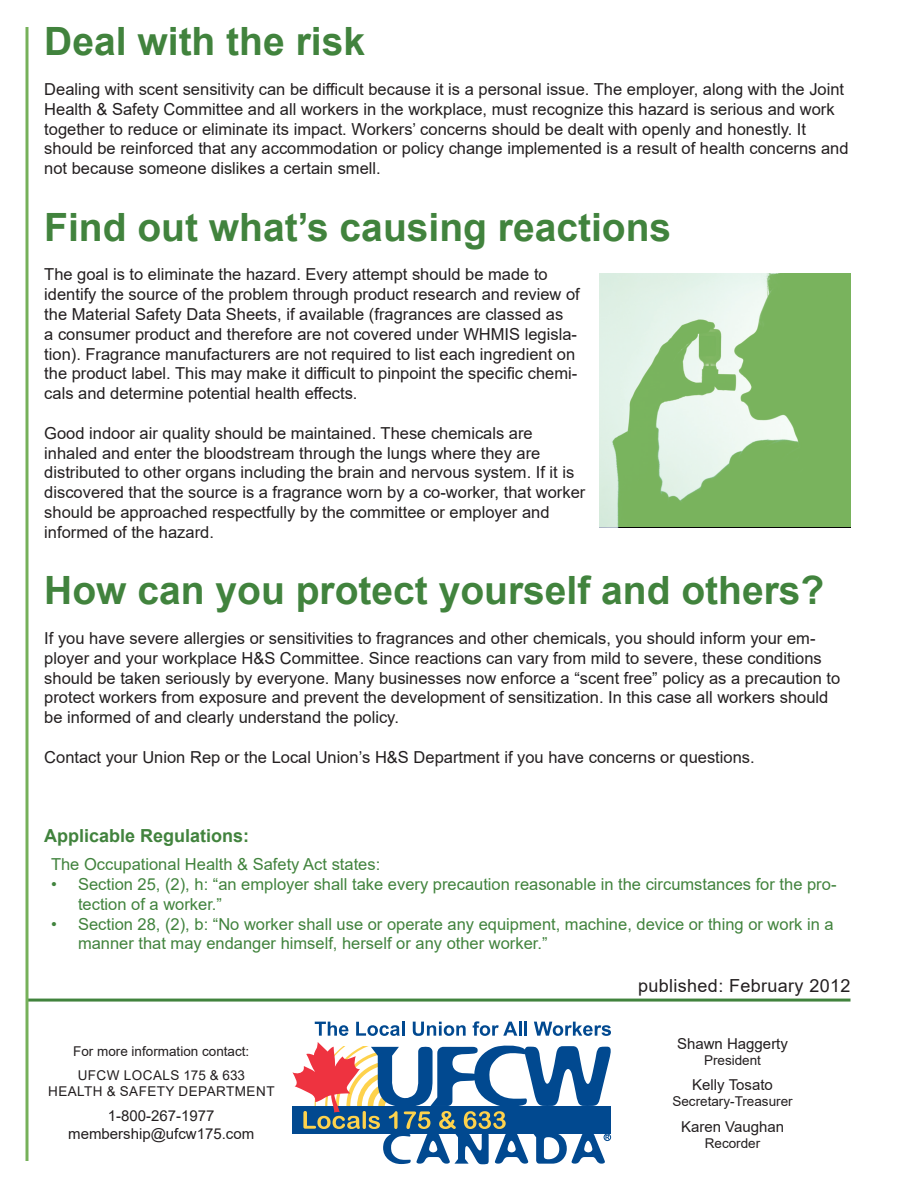
<style>
.page{position:relative;width:918px;height:1188px;background:#fff}
.page>*{position:absolute;margin:0;border:0;box-sizing:border-box;transform-origin:0 0}
.t1{font:700 39px "Arial";color:#41833d}
.t2{font:700 18px "Arial";color:#41833d}
.t3{font:18px "Arial";letter-spacing:.02em;color:#231f20}
.t4{font:16.5px/19.8px "Arial";color:#231f20}
.t5{font:16.5px/19.8px "Arial";color:#41833d}
.t6{font:15px/18px "Arial";color:#231f20;text-align:center}
.t7{font:13.5px/23.7px "Arial";color:#231f20;text-align:center}
.t8{font:13.5px "Arial";letter-spacing:.035em;color:#231f20}
</style>
<div class="page">
<hr style="left:27px;top:999px;width:823px;height:3px;background:#41833d">
<img style="left:599px;top:274px;width:251px;height:253px">
<hr style="left:26px;top:27px;width:2px;height:1134px;background:#76b15a">
<svg style="left:292px;top:1042px;width:319px;height:122px"></svg>
<svg style="left:315px;top:1022px;width:33px;height:14px"></svg>
<svg style="left:356px;top:1022px;width:44px;height:14px"></svg>
<hr style="left:402px;top:1022px;width:3px;height:14px;background:#014990">
<svg style="left:413px;top:1022px;width:53px;height:14px"></svg>
<svg style="left:473px;top:1021px;width:44px;height:15px"></svg>
<hr style="left:519px;top:1022px;width:3px;height:14px;background:#014990">
<hr style="left:524px;top:1022px;width:3px;height:14px;background:#014990">
<svg style="left:534px;top:1022px;width:77px;height:14px"></svg>
<p class="t1" style="left:44px;top:14px;width:322px">Deal with the risk</p>
<p class="t4" style="left:44px;top:79px;width:806px">Dealing with scent sensitivity can be difficult because it is a personal issue. The employer, along with the Joint Health &amp; Safety Committee and all workers in the workplace, must recognize this hazard is serious and work together to reduce or eliminate its impact. Workers’ concerns should be dealt with openly and honestly. It should be reinforced that any accommodation or policy change implemented is a result of health concerns and not because someone dislikes a certain smell.</p>
<p class="t1" style="left:44px;top:200px;width:628px">Find out what’s causing reactions</p>
<p class="t4" style="left:44px;top:265px;width:537px">The goal is to eliminate the hazard. Every attempt should be made to identify the source of the problem through product research and review of the Material Safety Data Sheets, if available (fragrances are classed as<br>a consumer product and therefore are not covered under WHMIS legisla&shy;tion). Fragrance manufacturers are not required to list each ingredient on the product label. This may make it difficult to pinpoint the specific chemi&shy;cals and determine potential health effects.</p>
<p class="t4" style="left:44px;top:423px;width:543px">Good indoor air quality should be maintained. These chemicals are inhaled and enter the bloodstream through the lungs where they are distributed to other organs including the brain and nervous system. If it is discovered that the source is a fragrance worn by a co-worker, that worker should be approached respectfully by the committee or employer and informed of the hazard.</p>
<p class="t1" style="left:44px;top:563px;width:782px">How can you protect yourself and others?</p>
<p class="t4" style="left:44px;top:628px;width:798px">If you have severe allergies or sensitivities to fragrances and other chemicals, you should inform your em&shy;ployer and your workplace H&amp;S Committee. Since reactions can vary from mild to severe, these conditions should be taken seriously by everyone. Many businesses now enforce a “scent free” policy as a precaution to protect workers from exposure and prevent the development of sensitization. In this case all workers should be informed of and clearly understand the policy.</p>
<p class="t4" style="left:44px;top:747px;width:712px">Contact your Union Rep or the Local Union’s H&amp;S Department if you have concerns or questions.</p>
<p class="t2" style="left:44px;top:823px;width:207px">Applicable Regulations:</p>
<p class="t5" style="left:51px;top:854px;width:331px">The Occupational Health &amp; Safety Act states:</p>
<p class="t5" style="left:78px;top:874px;width:760px;text-indent:-27px">• Section 25, (2), h: “an employer shall take every precaution reasonable in the circumstances for the pro&shy;tection of a worker.”</p>
<p class="t5" style="left:78px;top:914px;width:757px;text-indent:-27px">• Section 28, (2), b: “No worker shall use or operate any equipment, machine, device or thing or work in a manner that may endanger himself, herself or any other worker.”</p>
<p class="t7" style="left:73px;top:1039px;width:178px">For more information contact:<br>UFCW LOCALS 175 &amp; 633</p>
<p class="t8" style="left:48px;top:1082px;width:228px">HEALTH &amp; SAFETY DEPARTMENT</p>
<p class="t6" style="left:68px;top:1107px;width:188px">1-800-267-1977 membership@ufcw175.com</p>
<p class="t3" style="left:638px;top:973px;width:214px">published: February 2012</p>
<p class="t6" style="left:677px;top:1034px;width:112px">Shawn Haggerty</p>
<p class="t7" style="left:704px;top:1048px;width:59px">President</p>
<p class="t6" style="left:692px;top:1076px;width:82px">Kelly Tosato</p>
<p class="t7" style="left:672px;top:1090px;width:122px">Secretary-Treasurer</p>
<p class="t6" style="left:681px;top:1118px;width:105px">Karen Vaughan</p>
<p class="t7" style="left:705px;top:1131px;width:57px">Recorder</p>
</div>
